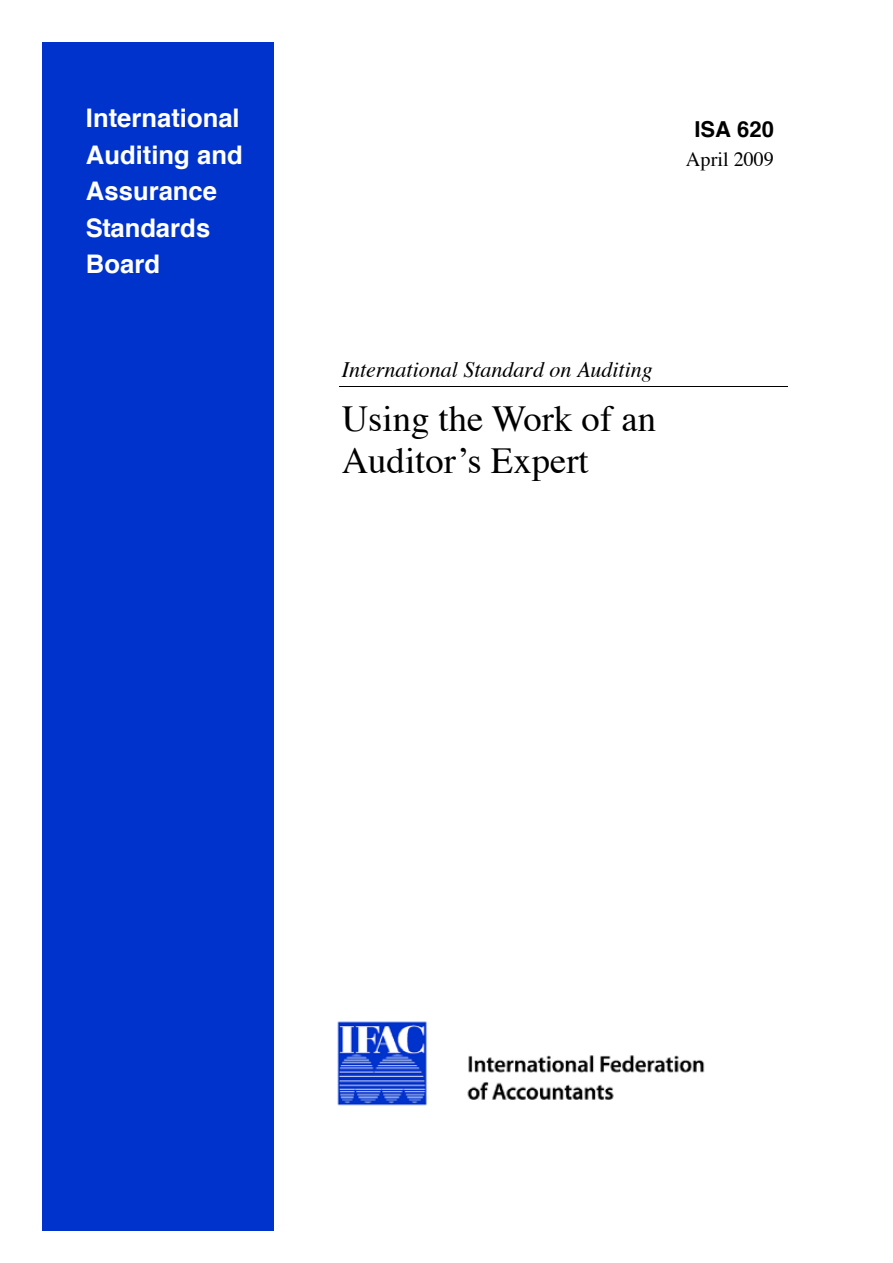
<style>
.page{position:relative;width:893px;height:1263px;background:#fff}
.page>*{position:absolute;margin:0;border:0;box-sizing:border-box;transform-origin:0 0}
.t1{font:36.6px/42px "Times";color:#000}
.t2{font:700 25.65px/36.6px "Helvetica";color:#fff}
.t3{font:italic 22.05px "Times";color:#000}
.t4{font:700 22.05px "Helvetica";color:#000}
.t5{font:20.1px "Times";color:#000}
</style>
<div class="page">
<div style="left:43px;top:42px;width:231px;height:1188px;background:#0033cb"></div>
<img style="left:337px;top:1021px;width:368px;height:85px">
<hr style="left:339px;top:386px;width:449px;height:1px;background:#000">
<p class="t2" style="left:86px;top:100px;width:158px">International<br>Auditing and<br>Assurance<br>Standards<br>Board</p>
<p class="t4" style="left:694px;top:112px;width:81px">ISA 620</p>
<p class="t5" style="left:686px;top:140px;width:90px">April 2009</p>
<p class="t3" style="left:342px;top:350px;width:313px">International Standard on Auditing</p>
<h1 class="t1" style="left:342px;top:395px;width:316px">Using the Work of an<br>Auditor’s Expert</h1>
</div>
